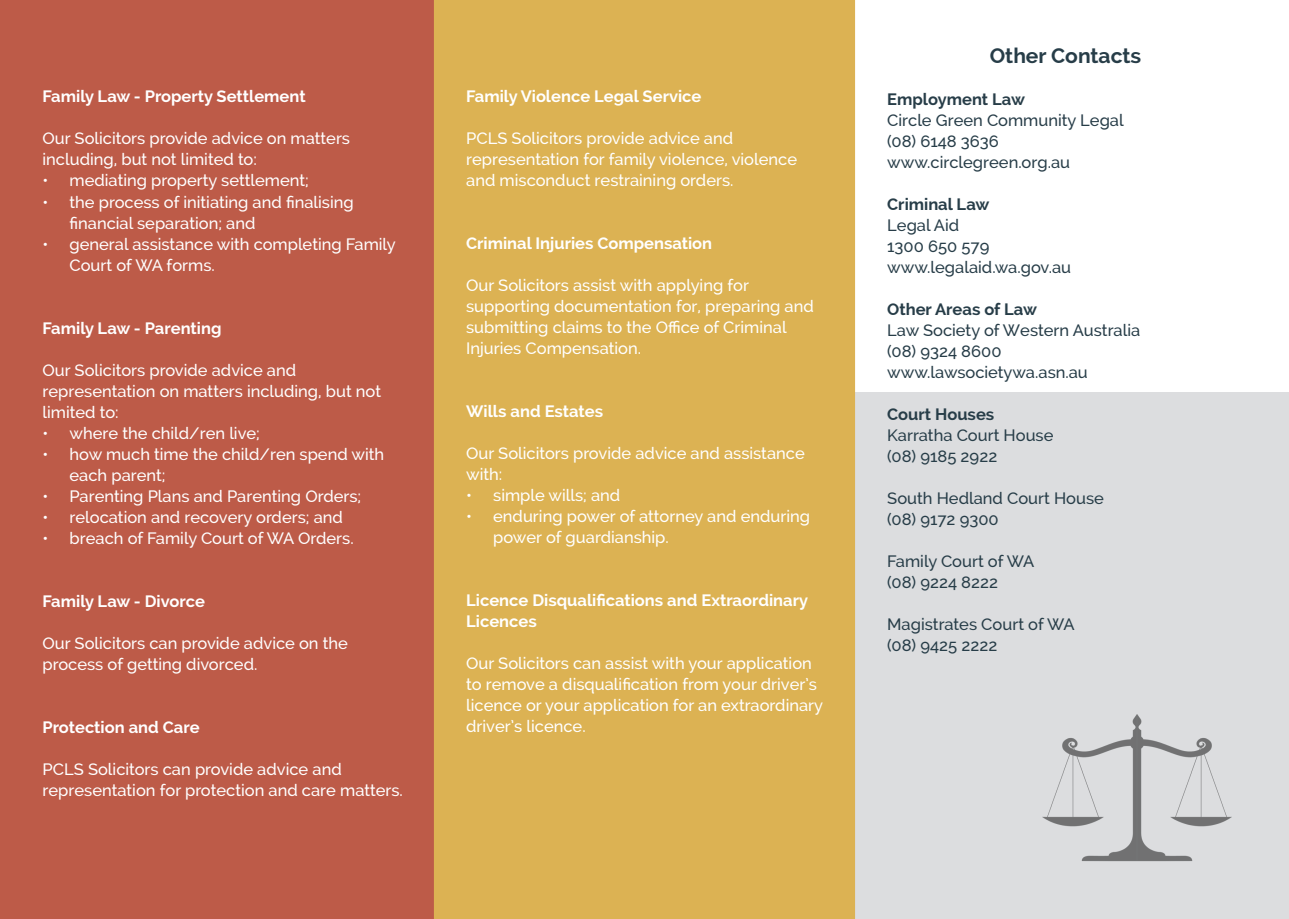
<style>
.page{position:relative;width:1289px;height:919px;background:#fff}
.page>*{position:absolute;margin:0;border:0;box-sizing:border-box;transform-origin:0 0}
.t1{font:700 21px "Raleway";color:#273d48}
.t2{font:500 16.5px/21px "Raleway";color:#fff}
.t3{font:500 16.5px "Raleway";color:#273d48}
.t4{font:700 16.5px/21px "Raleway";color:#fff}
.t5{font:700 16.5px "Raleway";color:#273d48}
</style>
<div class="page">
<div style="left:0;top:0;width:434px;height:918px;background:#bd5b48"></div>
<div style="left:855px;top:392px;width:433px;height:526px;background:#dcdddf"></div>
<div style="left:434px;top:0;width:421px;height:918px;background:#dcb253"></div>
<img style="left:1039px;top:689px;width:195px;height:196px">
<p class="t4" style="left:43px;top:86px;width:265px">Family Law - Property Settlement</p>
<p class="t2" style="left:43px;top:128px;width:309px">Our Solicitors provide advice on matters including, but not limited to:</p>
<p class="t2" style="left:43px;top:170px;width:268px">• mediating property settlement;</p>
<p class="t2" style="left:70px;top:191px;width:286px;text-indent:-27px">• the process of initiating and finalising financial separation; and</p>
<p class="t2" style="left:70px;top:233px;width:328px;text-indent:-27px">• general assistance with completing Family<br>Court of WA forms.</p>
<p class="t4" style="left:43px;top:317px;width:180px">Family Law - Parenting</p>
<p class="t2" style="left:43px;top:359px;width:340px">Our Solicitors provide advice and representation on matters including, but not limited to:</p>
<p class="t2" style="left:43px;top:422px;width:219px">• where the child/ren live;</p>
<p class="t2" style="left:70px;top:443px;width:316px;text-indent:-27px">• how much time the child/ren spend with each parent;</p>
<p class="t2" style="left:43px;top:485px;width:320px">• Parenting Plans and Parenting Orders;</p>
<p class="t2" style="left:43px;top:506px;width:302px">• relocation and recovery orders; and</p>
<p class="t2" style="left:43px;top:527px;width:312px">• breach of Family Court of WA Orders.</p>
<p class="t4" style="left:43px;top:590px;width:164px">Family Law - Divorce</p>
<p class="t2" style="left:43px;top:632px;width:307px">Our Solicitors can provide advice on the process of getting divorced.</p>
<p class="t4" style="left:43px;top:716px;width:159px">Protection and Care</p>
<p class="t2" style="left:43px;top:758px;width:362px">PCLS Solicitors can provide advice and representation for protection and care matters.</p>
<p class="t4" style="left:466px;top:86px;width:237px">Family Violence Legal Service</p>
<p class="t2" style="left:466px;top:128px;width:332px">PCLS Solicitors provide advice and representation for family violence, violence and misconduct restraining orders.</p>
<p class="t4" style="left:466px;top:233px;width:247px">Criminal Injuries Compensation</p>
<p class="t2" style="left:466px;top:275px;width:349px">Our Solicitors assist with applying for supporting documentation for, preparing and submitting claims to the Office of Criminal Injuries Compensation.</p>
<p class="t4" style="left:466px;top:401px;width:138px">Wills and Estates</p>
<p class="t2" style="left:466px;top:443px;width:340px">Our Solicitors provide advice and assistance with:</p>
<p class="t2" style="left:466px;top:485px;width:156px">• simple wills; and</p>
<p class="t2" style="left:493px;top:506px;width:318px;text-indent:-27px">• enduring power of attorney and enduring power of guardianship.</p>
<p class="t4" style="left:466px;top:590px;width:343px">Licence Disqualifications and Extraordinary<br>Licences</p>
<p class="t2" style="left:466px;top:653px;width:358px">Our Solicitors can assist with your application to remove a disqualification from your driver’s licence or your application for an extraordinary driver’s licence.</p>
<p class="t1" style="left:989px;top:43px;width:153px">Other Contacts</p>
<p class="t5" style="left:887px;top:89px;width:139px">Employment Law</p>
<p class="t3" style="left:887px;top:110px;width:238px">Circle Green Community Legal</p>
<p class="t3" style="left:887px;top:131px;width:113px">(08) 6148 3636</p>
<p class="t3" style="left:887px;top:152px;width:184px">www.circlegreen.org.au</p>
<p class="t5" style="left:887px;top:194px;width:104px">Criminal Law</p>
<p class="t3" style="left:887px;top:215px;width:74px">Legal Aid</p>
<p class="t3" style="left:887px;top:236px;width:104px">1300 650 579</p>
<p class="t3" style="left:887px;top:257px;width:185px">www.legalaid.wa.gov.au</p>
<p class="t5" style="left:887px;top:299px;width:151px">Other Areas of Law</p>
<p class="t3" style="left:887px;top:320px;width:254px">Law Society of Western Australia</p>
<p class="t3" style="left:887px;top:341px;width:116px">(08) 9324 8600</p>
<p class="t3" style="left:887px;top:362px;width:202px">www.lawsocietywa.asn.au</p>
<p class="t5" style="left:887px;top:404px;width:109px">Court Houses</p>
<p class="t3" style="left:887px;top:425px;width:168px">Karratha Court House</p>
<p class="t3" style="left:887px;top:446px;width:112px">(08) 9185 2922</p>
<p class="t3" style="left:887px;top:488px;width:218px">South Hedland Court House</p>
<p class="t3" style="left:887px;top:509px;width:113px">(08) 9172 9300</p>
<p class="t3" style="left:887px;top:551px;width:149px">Family Court of WA</p>
<p class="t3" style="left:887px;top:572px;width:112px">(08) 9224 8222</p>
<p class="t3" style="left:887px;top:614px;width:189px">Magistrates Court of WA</p>
<p class="t3" style="left:887px;top:635px;width:112px">(08) 9425 2222</p>
</div>
